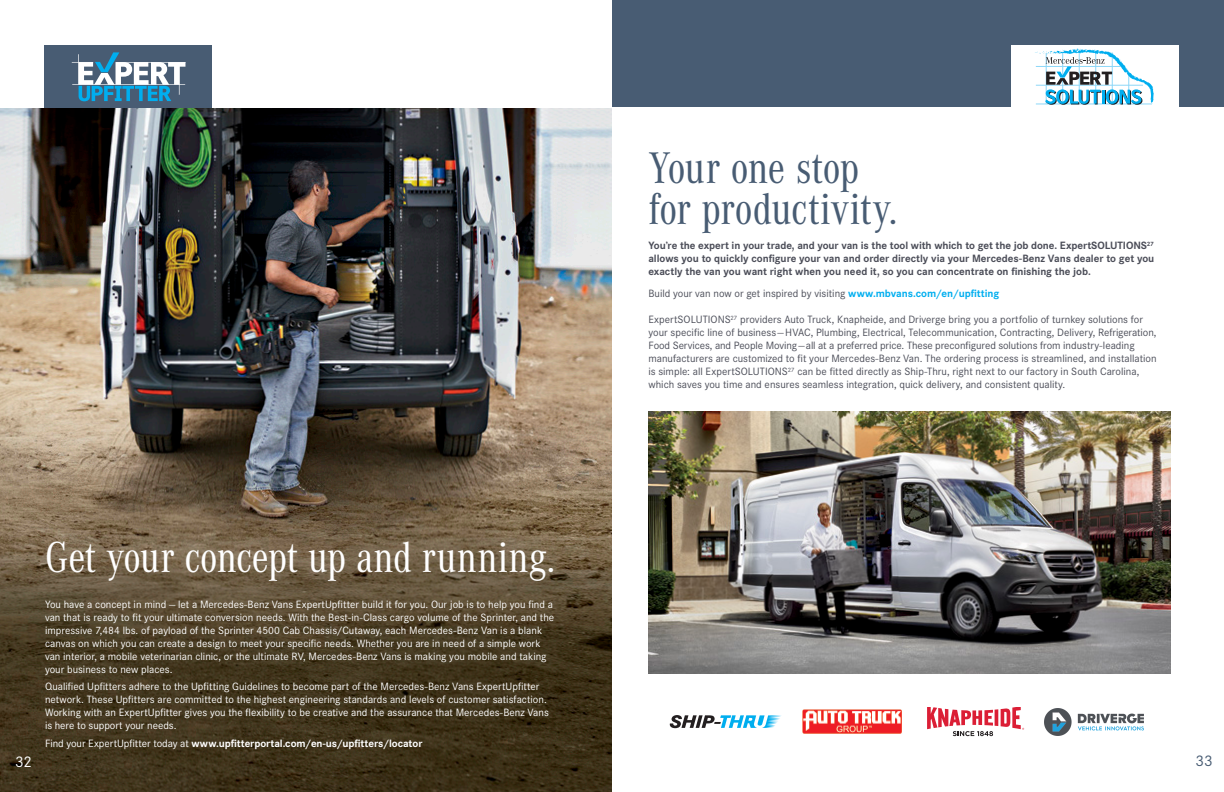
<style>
.page{position:relative;width:1224px;height:792px;background:#fff}
.page>*{position:absolute;margin:0;border:0;box-sizing:border-box;transform-origin:0 0}
.t1{font:46px/41px "Corporate A Con T";letter-spacing:-.01em;color:#485c73}
.t2{font:45px "Corporate A Con T";letter-spacing:-.01em;color:#fff}
.t3{font:16px "Corporate S";color:#fff}
.t4{font:16px "Corporate S";color:#485c73}
.t5{font:11px/13px "Corporate S";color:#fff}
.t6{font:11px/13px "Corporate S";color:#4b4d58}
.t7{font:700 11px/13px "Corporate S";letter-spacing:-.005em;color:#4b4d58;text-align:justify}
.t8{font:700 11px "Corporate S";letter-spacing:-.005em;color:#fff}
.s1{font-weight:400}
.s2{font-weight:700;color:#00aeef}
</style>
<div class="page">
<img style="left:0;top:108px;width:612px;height:684px">
<div style="left:44px;top:45px;width:168px;height:63px;background:#485c73"></div>
<hr style="left:116px;top:62px;width:70px;height:1px;background:#fff">
<svg style="left:72px;top:52px;width:113px;height:49px"></svg>
<div style="left:612px;top:0;width:612px;height:107px;background:#485c73"></div>
<div style="left:1011px;top:45px;width:167px;height:63px;background:#fff"></div>
<svg style="left:1035px;top:49px;width:119px;height:56px"></svg>
<img style="left:1044px;top:708px;width:100px;height:27px">
<img style="left:802px;top:709px;width:100px;height:25px">
<svg style="left:927px;top:707px;width:97px;height:29px"></svg>
<svg style="left:670px;top:715px;width:111px;height:13px"></svg>
<img style="left:648px;top:412px;width:523px;height:262px">
<p class="t2" style="left:45px;top:532px;width:512px">Get your concept up and running.</p>
<p class="t5" style="left:45px;top:597px;width:511px">You have a concept in mind — let a Mercedes-Benz Vans ExpertUpfitter build it for you. Our job is to help you find a van that is ready to fit your ultimate conversion needs. With the Best-in-Class cargo volume of the Sprinter, and the impressive 7,484 lbs. of payload of the Sprinter 4500 Cab Chassis/Cutaway, each Mercedes-Benz Van is a blank canvas on which you can create a design to meet your specific needs. Whether you are in need of a simple work van interior, a mobile veterinarian clinic, or the ultimate RV, Mercedes-Benz Vans is making you mobile and taking your business to new places.</p>
<p class="t5" style="left:45px;top:680px;width:505px">Qualified Upfitters adhere to the Upfitting Guidelines to become part of the Mercedes-Benz Vans ExpertUpfitter network. These Upfitters are committed to the highest engineering standards and levels of customer satisfaction.<br>Working with an ExpertUpfitter gives you the flexibility to be creative and the assurance that Mercedes-Benz Vans is here to support your needs.</p>
<p class="t8" style="left:45px;top:737px;width:379px"><span class="s1">Find your ExpertUpfitter today at</span> www.upfitterportal.com/en-us/upfitters/locator</p>
<p class="t1" style="left:648px;top:148px;width:251px">Your one stop for productivity.</p>
<p class="t7" style="left:648px;top:239px;width:507px">You’re the expert in your trade, and your van is the tool with which to get the job done. ExpertSOLUTIONS<sup>27 </sup>allows you to quickly configure your van and order directly via your Mercedes-Benz Vans dealer to get you exactly the van you want right when you need it, so you can concentrate on finishing the job.</p>
<p class="t6" style="left:648px;top:287px;width:352px">Build your van now or get inspired by visiting <span class="s2">www.mbvans.com/en/upfitting</span></p>
<p class="t6" style="left:648px;top:313px;width:510px">ExpertSOLUTIONS<sup>27</sup> providers Auto Truck, Knapheide, and Driverge bring you a portfolio of turnkey solutions for your specific line of business — HVAC, Plumbing, Electrical, Telecommunication, Contracting, Delivery, Refrigeration, Food Services, and People Moving — all at a preferred price. These preconfigured solutions from industry-leading manufacturers are customized to fit your Mercedes-Benz Van. The ordering process is streamlined, and installation is simple: all ExpertSOLUTIONS<sup>27</sup> can be fitted directly as Ship-Thru, right next to our factory in South Carolina, which saves you time and ensures seamless integration, quick delivery, and consistent quality.</p>
<h3 class="t3" style="left:15px;top:751px;width:19px">32</h3>
<h3 class="t4" style="left:1196px;top:750px;width:19px">33</h3>
</div>
